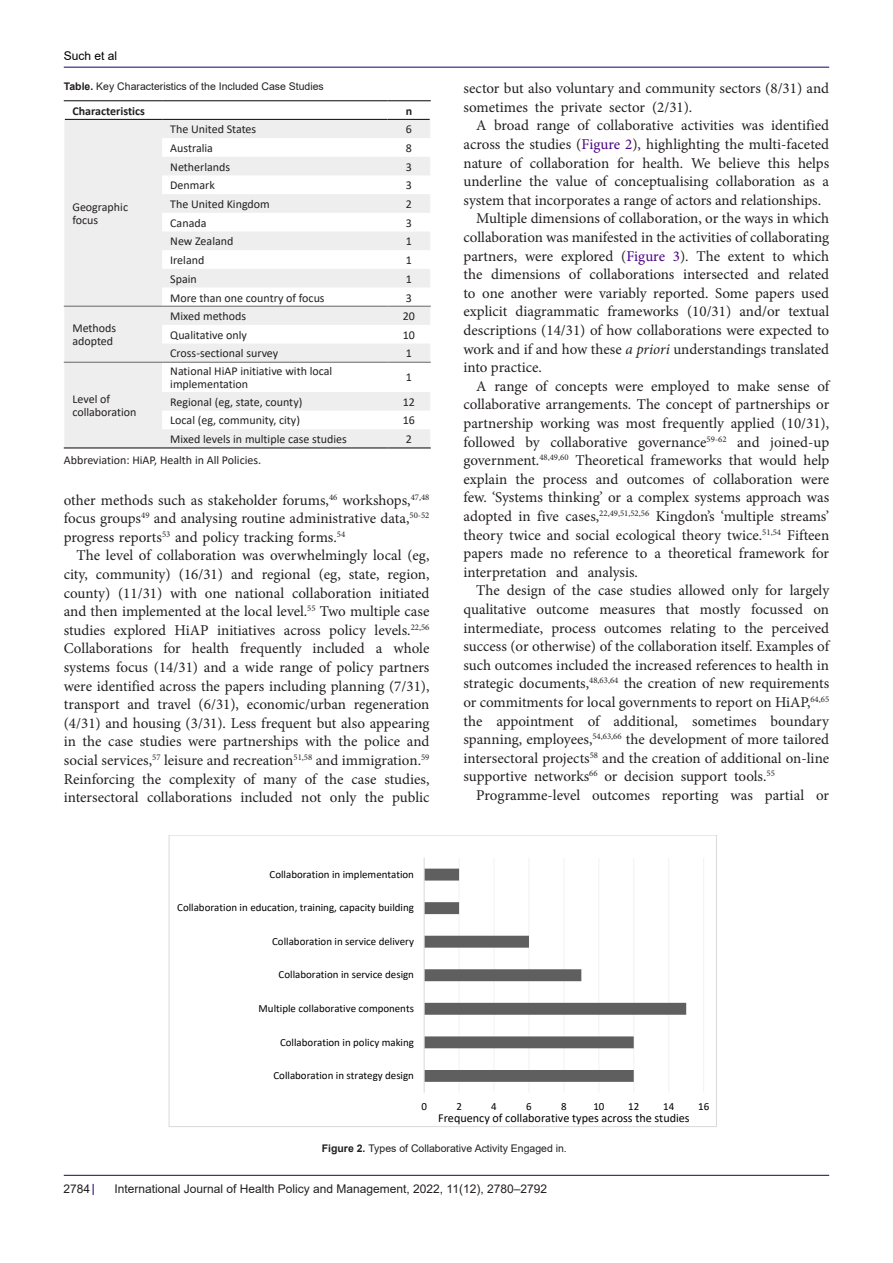
<style>
.page{position:relative;width:893px;height:1263px;background:#fff}
.page>*{position:absolute;margin:0;border:0;box-sizing:border-box;transform-origin:0 0}
.t1{font:15px/18.6px "Minion Pro";letter-spacing:-.005em;color:#231f20;text-align:justify}
.t2{font:12.15px "Calibri";color:#000}
.t3{font:12px/13.2px "Calibri";color:#231f20}
.t4{font:12px "Arial";color:#231f20}
.t5{font:700 12px "Calibri";color:#231f20}
.t6{font:12px "Arial";color:#000001}
.t7{font:10.95px "Calibri";color:#000}
.t8{font:10.5px "Arial";color:#231f20}
.s1{font-weight:700}
.s2{color:#4b0082}
.s3{font-style:italic}
</style>
<div class="page">
<hr style="left:64px;top:67px;width:765px;height:1px;background:#190066">
<hr style="left:64px;top:1175px;width:765px;height:1px;background:#190066">
<svg style="left:64px;top:119px;width:366px;height:328px;fill:#eee"></svg>
<svg style="left:162px;top:363px;width:268px;height:29px"></svg>
<hr style="left:64px;top:100px;width:98px;height:1px;background:#231f20">
<hr style="left:162px;top:100px;width:226px;height:1px;background:#231f20">
<hr style="left:388px;top:100px;width:43px;height:1px;background:#231f20">
<hr style="left:65px;top:119px;width:97px;height:1px;background:#231f20">
<hr style="left:162px;top:119px;width:226px;height:1px;background:#231f20">
<hr style="left:388px;top:119px;width:42px;height:1px;background:#231f20">
<hr style="left:64px;top:447px;width:98px;height:1px;background:#231f20">
<hr style="left:162px;top:447px;width:226px;height:1px;background:#231f20">
<hr style="left:388px;top:447px;width:43px;height:1px;background:#231f20">
<hr style="left:64px;top:306px;width:98px;height:1px;background:#666">
<hr style="left:162px;top:306px;width:226px;height:1px;background:#666">
<hr style="left:388px;top:306px;width:43px;height:1px;background:#666">
<hr style="left:64px;top:362px;width:98px;height:1px;background:#666">
<hr style="left:162px;top:362px;width:226px;height:1px;background:#666">
<hr style="left:388px;top:362px;width:43px;height:1px;background:#666">
<hr style="left:459px;top:858px;width:1px;height:235px;background:#f2f2f2">
<hr style="left:494px;top:858px;width:1px;height:235px;background:#f2f2f2">
<hr style="left:529px;top:858px;width:1px;height:235px;background:#f2f2f2">
<hr style="left:564px;top:858px;width:1px;height:235px;background:#f2f2f2">
<hr style="left:599px;top:858px;width:1px;height:235px;background:#f2f2f2">
<hr style="left:633px;top:858px;width:1px;height:235px;background:#f2f2f2">
<hr style="left:668px;top:858px;width:1px;height:235px;background:#f2f2f2">
<hr style="left:703px;top:858px;width:1px;height:235px;background:#f2f2f2">
<svg style="left:425px;top:869px;width:261px;height:213px"></svg>
<hr style="left:424px;top:858px;width:1px;height:235px;background:#d9d9d9">
<div style="left:169px;top:835px;width:548px;height:292px;border:1px solid #d9d9d9"></div>
<p class="t6" style="left:64px;top:48px;width:55px">Such et al</p>
<p class="t8" style="left:64px;top:79px;width:262px"><span class="s1">Table.</span> Key Characteristics of the Included Case Studies</p>
<p class="t5" style="left:72px;top:102px;width:74px">Characteristics</p>
<p class="t5" style="left:406px;top:102px;width:8px">n</p>
<p class="t3" style="left:72px;top:200px;width:57px">Geographic focus</p>
<p class="t3" style="left:72px;top:321px;width:45px">Methods adopted</p>
<p class="t3" style="left:170px;top:122px;width:88px">The United States</p>
<p class="t3" style="left:406px;top:122px;width:8px">6</p>
<p class="t3" style="left:170px;top:141px;width:44px">Australia</p>
<p class="t3" style="left:406px;top:141px;width:8px">8</p>
<p class="t3" style="left:170px;top:160px;width:61px">Netherlands</p>
<p class="t3" style="left:406px;top:160px;width:8px">3</p>
<p class="t3" style="left:170px;top:178px;width:46px">Denmark</p>
<p class="t3" style="left:406px;top:178px;width:8px">3</p>
<p class="t3" style="left:170px;top:197px;width:101px">The United Kingdom</p>
<p class="t3" style="left:406px;top:197px;width:8px">2</p>
<p class="t3" style="left:170px;top:216px;width:38px">Canada</p>
<p class="t3" style="left:406px;top:216px;width:8px">3</p>
<p class="t3" style="left:170px;top:234px;width:65px">New Zealand</p>
<p class="t3" style="left:406px;top:234px;width:8px">1</p>
<p class="t3" style="left:170px;top:253px;width:36px">Ireland</p>
<p class="t3" style="left:406px;top:253px;width:8px">1</p>
<p class="t3" style="left:170px;top:272px;width:28px">Spain</p>
<p class="t3" style="left:406px;top:272px;width:8px">1</p>
<p class="t3" style="left:170px;top:291px;width:156px">More than one country of focus</p>
<p class="t3" style="left:406px;top:291px;width:8px">3</p>
<p class="t3" style="left:170px;top:309px;width:78px">Mixed methods</p>
<p class="t3" style="left:403px;top:309px;width:14px">20</p>
<p class="t3" style="left:170px;top:328px;width:78px">Qualitative only</p>
<p class="t3" style="left:403px;top:328px;width:14px">10</p>
<p class="t3" style="left:170px;top:346px;width:110px">Cross-sectional survey</p>
<p class="t3" style="left:406px;top:346px;width:8px">1</p>
<p class="t3" style="left:170px;top:364px;width:163px">National HiAP initiative with local implementation</p>
<p class="t3" style="left:406px;top:370px;width:8px">1</p>
<p class="t3" style="left:170px;top:395px;width:134px">Regional (eg, state, county)</p>
<p class="t3" style="left:403px;top:395px;width:14px">12</p>
<p class="t3" style="left:170px;top:414px;width:131px">Local (eg, community, city)</p>
<p class="t3" style="left:403px;top:414px;width:14px">16</p>
<p class="t3" style="left:170px;top:432px;width:178px">Mixed levels in multiple case studies</p>
<p class="t3" style="left:406px;top:432px;width:8px">2</p>
<p class="t3" style="left:64px;top:453px;width:199px">Abbreviation: HiAP, Health in All Policies.</p>
<p class="t3" style="left:72px;top:392px;width:66px">Level of collaboration</p>
<p class="t1" style="left:64px;top:491px;width:367px">other methods such as stakeholder forums,<sup>46</sup> workshops,<sup>47,48 </sup>focus groups<sup>49</sup> and analysing routine administrative data,<sup>50-52 </sup>progress reports<sup>53</sup> and policy tracking forms.<sup>54</sup></p>
<p class="t1" style="left:64px;top:546px;width:367px;text-indent:13px">The level of collaboration was overwhelmingly local (eg, city, community) (16/31) and regional (eg, state, region, county) (11/31) with one national collaboration initiated and then implemented at the local level.<sup>55</sup> Two multiple case studies explored HiAP initiatives across policy levels.<sup>22,56<br></sup>Collaborations for health frequently included a whole systems focus (14/31) and a wide range of policy partners were identified across the papers including planning (7/31), transport and travel (6/31), economic/urban regeneration (4/31) and housing (3/31). Less frequent but also appearing in the case studies were partnerships with the police and social services,<sup>57</sup> leisure and recreation<sup>51,58</sup> and immigration.<sup>59<br></sup>Reinforcing the complexity of many of the case studies, intersectoral collaborations included not only the public</p>
<p class="t7" style="left:270px;top:866px;width:146px">Collaboration in implementation</p>
<p class="t7" style="left:177px;top:900px;width:238px">Collaboration in education, training, capacity building</p>
<p class="t7" style="left:272px;top:933px;width:143px">Collaboration in service delivery</p>
<p class="t7" style="left:279px;top:967px;width:137px">Collaboration in service design</p>
<p class="t7" style="left:259px;top:1001px;width:157px">Multiple collaborative components</p>
<p class="t7" style="left:280px;top:1034px;width:135px">Collaboration in policy making</p>
<p class="t7" style="left:273px;top:1068px;width:142px">Collaboration in strategy design</p>
<p class="t1" style="left:463px;top:79px;width:367px">sector but also voluntary and community sectors (8/31) and sometimes the private sector (2/31).</p>
<p class="t1" style="left:463px;top:116px;width:367px;text-indent:13px">A broad range of collaborative activities was identified across the studies (<span class="s2">Figure 2</span>), highlighting the multi-faceted nature of collaboration for health. We believe this helps underline the value of conceptualising collaboration as a system that incorporates a range of actors and relationships.</p>
<p class="t1" style="left:463px;top:209px;width:367px;text-indent:13px">Multiple dimensions of collaboration, or the ways in which collaboration was manifested in the activities of collaborating partners, were explored (<span class="s2">Figure 3</span>). The extent to which the dimensions of collaborations intersected and related to one another were variably reported. Some papers used explicit diagrammatic frameworks (10/31) and/or textual descriptions (14/31) of how collaborations were expected to work and if and how these <span class="s3">a priori</span> understandings translated into practice.</p>
<p class="t1" style="left:463px;top:377px;width:367px;text-indent:13px">A range of concepts were employed to make sense of collaborative arrangements. The concept of partnerships or partnership working was most frequently applied (10/31), followed by collaborative governance<sup>59-62</sup> and joined-up government.<sup>48,49,60</sup> Theoretical frameworks that would help explain the process and outcomes of collaboration were few. ‘Systems thinking’ or a complex systems approach was adopted in five cases,<sup>22,49,51,52,56</sup> Kingdon’s ‘multiple streams’ theory twice and social ecological theory twice.<sup>51,54</sup> Fifteen papers made no reference to a theoretical framework for interpretation and analysis.</p>
<p class="t1" style="left:463px;top:581px;width:367px;text-indent:13px">The design of the case studies allowed only for largely qualitative outcome measures that mostly focussed on intermediate, process outcomes relating to the perceived success (or otherwise) of the collaboration itself. Examples of such outcomes included the increased references to health in strategic documents,<sup>48,63,64</sup> the creation of new requirements or commitments for local governments to report on HiAP,<sup>64,65 </sup>the appointment of additional, sometimes boundary spanning, employees,<sup>54,63,66</sup> the development of more tailored intersectoral projects<sup>58</sup> and the creation of additional on-line supportive networks<sup>66</sup> or decision support tools.<sup>55</sup></p>
<p class="t1" style="left:476px;top:786px;width:354px">Programme-level outcomes reporting was partial or</p>
<p class="t7" style="left:421px;top:1099px;width:7px">0</p>
<p class="t7" style="left:456px;top:1099px;width:7px">2</p>
<p class="t7" style="left:491px;top:1099px;width:7px">4</p>
<p class="t7" style="left:526px;top:1099px;width:7px">6</p>
<p class="t7" style="left:561px;top:1099px;width:7px">8</p>
<p class="t7" style="left:593px;top:1099px;width:13px">10</p>
<p class="t7" style="left:628px;top:1099px;width:13px">12</p>
<p class="t7" style="left:663px;top:1099px;width:13px">14</p>
<p class="t7" style="left:698px;top:1099px;width:13px">16</p>
<p class="t2" style="left:438px;top:1109px;width:253px">Frequency of collaborative types across the studies</p>
<p class="t8" style="left:322px;top:1141px;width:247px"><span class="s1">Figure 2.</span> Types of Collaborative Activity Engaged in.</p>
<p class="t4" style="left:64px;top:1180px;width:28px">2784</p>
<p class="t4" style="left:114px;top:1180px;width:434px">International Journal of Health Policy and Management, 2022, 11(12), 2780–2792</p>
</div>
